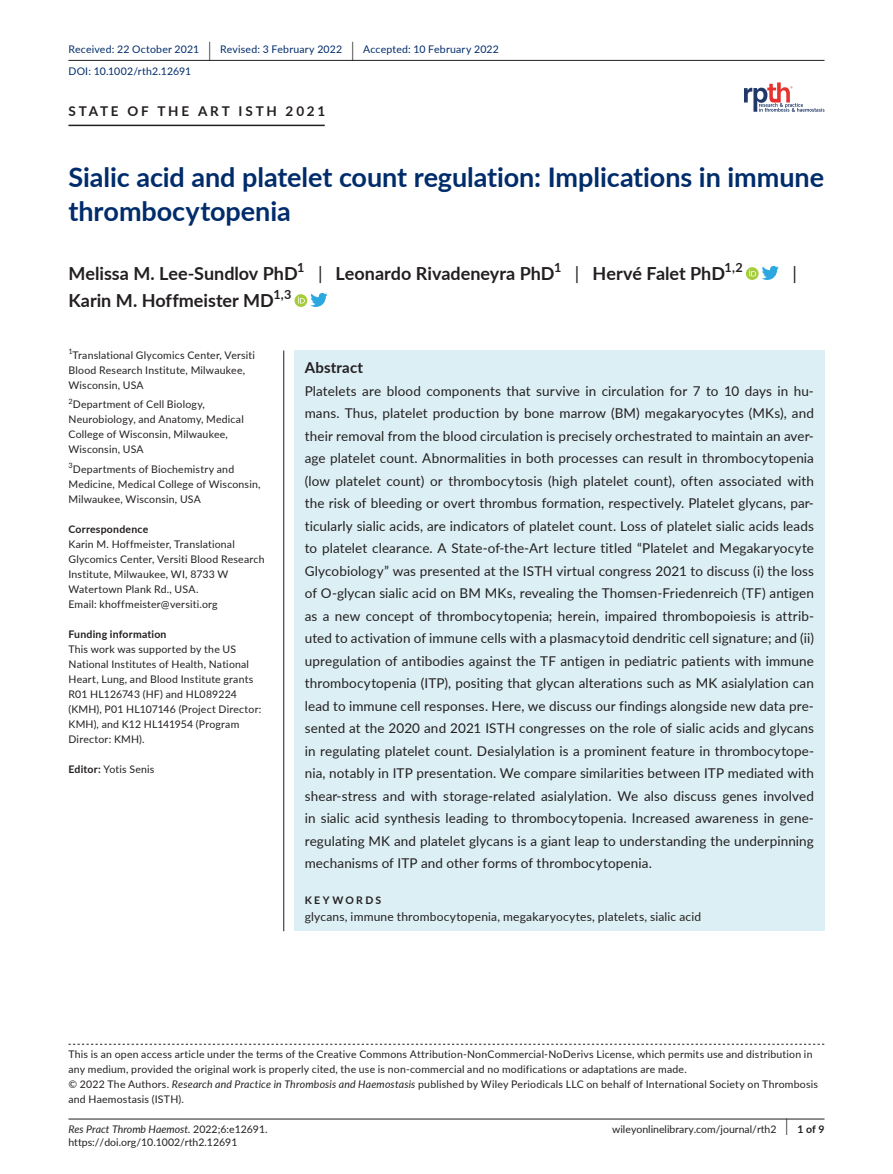
<style>
.page{position:relative;width:893px;height:1174px;background:#fff}
.page>*{position:absolute;margin:0;border:0;box-sizing:border-box;transform-origin:0 0}
.t1{font:700 27px/34.5px "Lato";letter-spacing:-.005em;color:#002c6b}
.t2{font:700 18px "Lato";color:#231f20}
.t3{font:18px "Lato";color:#231f20}
.t4{font:700 15px "Lato";letter-spacing:.015em;color:#231f20}
.t5{font:13.5px/22.5px "Lato";letter-spacing:.01em;color:#231f20;text-align:justify}
.t6{font:700 13.5px "Lato";letter-spacing:.205em;color:#231f20}
.t7{font:700 12.6px "Lato";color:#231f20}
.t8{font:12px "Lato";letter-spacing:.015em;color:#231f20}
.t9{font:10.5px/15px "Lato";letter-spacing:.02em;color:#231f20}
.t10{font:10.5px/21.8px "Lato";letter-spacing:.02em;color:#002c6b}
.t11{font:10.5px "Lato";color:#231f20}
.t12{font:700 10.5px "Lato";letter-spacing:.02em;color:#231f20}
.t13{font:italic 10.5px "Lato";color:#231f20}
.t14{font:700 10.5px "Lato";letter-spacing:.22em;color:#231f20}
.t15{font:7.35px "Lato";color:#231f20}
.s1{font-size:19.65px;color:#231f20}
.s2{font-weight:400}
.s3{font-weight:700}
.s4{font-style:italic}
.s5{font-style:normal}
.s6{font-weight:400;font-size:17.4px}
</style>
<div class="page">
<hr style="left:68px;top:1118px;width:756px;height:1px;background:#231f20">
<svg style="left:744px;top:82px;width:80px;height:30px"></svg>
<hr style="left:68px;top:60px;width:756px;height:1px;background:#231f20">
<hr style="left:68px;top:125px;width:257px;height:1px;background:#231f20">
<svg style="left:746px;top:267px;width:13px;height:13px"></svg>
<svg style="left:749px;top:269px;width:7px;height:7px"></svg>
<svg style="left:762px;top:266px;width:17px;height:14px"></svg>
<svg style="left:295px;top:294px;width:12px;height:13px"></svg>
<svg style="left:298px;top:293px;width:30px;height:14px"></svg>
<svg style="left:68px;top:1043px;width:756px;height:1px"></svg>
<div style="left:294px;top:350px;width:530px;height:581px;background:#dceff4"></div>
<hr style="left:283px;top:350px;width:1px;height:581px;background:#231f20">
<p class="t10" style="left:68px;top:38px;width:432px">Received: 22 October 2021 <span class="s1">|</span> Revised: 3 February 2022 <span class="s1">|</span> Accepted: 10 February 2022<br>DOI: 10.1002/rth2.12691</p>
<p class="t6" style="left:68px;top:101px;width:258px">STATE OF THE ART ISTH 2021</p>
<h1 class="t1" style="left:68px;top:159px;width:757px">Sialic acid and platelet count regulation: Implications in immune thrombocytopenia</h1>
<h2 class="t2" style="left:68px;top:260px;width:231px">Melissa M. Lee-Sundlov PhD</h2>
<p class="t7" style="left:297px;top:258px;width:9px">1</p>
<h2 class="t2" style="left:318px;top:260px;width:238px"><span class="s2">|</span> Leonardo Rivadeneyra PhD</h2>
<p class="t7" style="left:554px;top:258px;width:9px">1</p>
<h2 class="t2" style="left:575px;top:260px;width:152px"><span class="s2">|</span> Hervé Falet PhD</h2>
<p class="t7" style="left:724px;top:258px;width:20px">1,2</p>
<h2 class="t3" style="left:792px;top:260px;width:6px">|</h2>
<h2 class="t2" style="left:68px;top:287px;width:207px">Karin M. Hoffmeister MD</h2>
<p class="t7" style="left:273px;top:285px;width:20px">1,3</p>
<p class="t15" style="left:68px;top:346px;width:6px">1</p>
<p class="t9" style="left:68px;top:347px;width:188px;text-indent:4px">Translational Glycomics Center, Versiti<br>Blood Research Institute, Milwaukee,<br>Wisconsin, USA</p>
<p class="t15" style="left:68px;top:396px;width:6px">2</p>
<p class="t9" style="left:68px;top:397px;width:177px;text-indent:4px">Department of Cell Biology,<br>Neurobiology, and Anatomy, Medical<br>College of Wisconsin, Milwaukee,<br>Wisconsin, USA</p>
<p class="t9" style="left:68px;top:461px;width:194px"><sup>3</sup>Departments of Biochemistry and<br>Medicine, Medical College of Wisconsin,<br>Milwaukee, Wisconsin, USA</p>
<p class="t12" style="left:68px;top:521px;width:81px">Correspondence</p>
<p class="t9" style="left:68px;top:536px;width:198px">Karin M. Hoffmeister, Translational Glycomics Center, Versiti Blood Research Institute, Milwaukee, WI, 8733 W Watertown Plank Rd., USA.<br>Email: khoffmeister@versiti.org</p>
<p class="t12" style="left:68px;top:626px;width:100px">Funding information</p>
<p class="t9" style="left:68px;top:641px;width:194px">This work was supported by the US National Institutes of Health, National Heart, Lung, and Blood Institute grants R01 HL126743 (HF) and HL089224 (KMH), P01 HL107146 (Project Director:<br>KMH), and K12 HL141954 (Program Director: KMH).</p>
<p class="t9" style="left:68px;top:761px;width:87px"><span class="s3">Editor:</span> Yotis Senis</p>
<p class="t4" style="left:305px;top:356px;width:60px">Abstract</p>
<p class="t5" style="left:305px;top:379px;width:511px">Platelets are blood components that survive in circulation for 7 to 10 days in hu&shy;mans. Thus, platelet production by bone marrow (BM) megakaryocytes (MKs), and their removal from the blood circulation is precisely orchestrated to maintain an aver&shy;age platelet count. Abnormalities in both processes can result in thrombocytopenia (low platelet count) or thrombocytosis (high platelet count), often associated with the risk of bleeding or overt thrombus formation, respectively. Platelet glycans, par&shy;ticularly sialic acids, are indicators of platelet count. Loss of platelet sialic acids leads to platelet clearance. A State-of-the-Art lecture titled “Platelet and Megakaryocyte Glycobiology” was presented at the ISTH virtual congress 2021 to discuss (i) the loss of O-glycan sialic acid on BM MKs, revealing the Thomsen-Friedenreich (TF) antigen as a new concept of thrombocytopenia; herein, impaired thrombopoiesis is attrib&shy;uted to activation of immune cells with a plasmacytoid dendritic cell signature; and (ii) upregulation of antibodies against the TF antigen in pediatric patients with immune thrombocytopenia (ITP), positing that glycan alterations such as MK asialylation can lead to immune cell responses. Here, we discuss our findings alongside new data pre&shy;sented at the 2020 and 2021 ISTH congresses on the role of sialic acids and glycans in regulating platelet count. Desialylation is a prominent feature in thrombocytope&shy;nia, notably in ITP presentation. We compare similarities between ITP mediated with shear-stress and with storage-related asialylation. We also discuss genes involved in sialic acid synthesis leading to thrombocytopenia. Increased awareness in gene&shy;regulating MK and platelet glycans is a giant leap to understanding the underpinning mechanisms of ITP and other forms of thrombocytopenia.</p>
<p class="t14" style="left:305px;top:892px;width:78px">KEYWORDS</p>
<p class="t8" style="left:305px;top:907px;width:398px">glycans, immune thrombocytopenia, megakaryocytes, platelets, sialic acid</p>
<p class="t9" style="left:68px;top:1046px;width:751px">This is an open access article under the terms of the Creative Commons Attribution-NonCommercial-NoDerivs License, which permits use and distribution in any medium, provided the original work is properly cited, the use is non-commercial and no modifications or adaptations are made.<br>© 2022 The Authors. <span class="s4">Research and Practice in Thrombosis and Haemostasis</span> published by Wiley Periodicals LLC on behalf of International Society on Thrombosis and Haemostasis (ISTH).</p>
<p class="t13" style="left:68px;top:1121px;width:201px">Res Pract Thromb Haemost. <span class="s5">2022;6:e12691.</span></p>
<p class="t12" style="left:786px;top:1121px;width:40px"><span class="s6">|</span> 1 of 9</p>
<p class="t11" style="left:68px;top:1135px;width:170px">https://doi.org/10.1002/rth2.12691</p>
<p class="t11" style="left:612px;top:1121px;width:166px">wileyonlinelibrary.com/journal/rth2</p>
</div>
